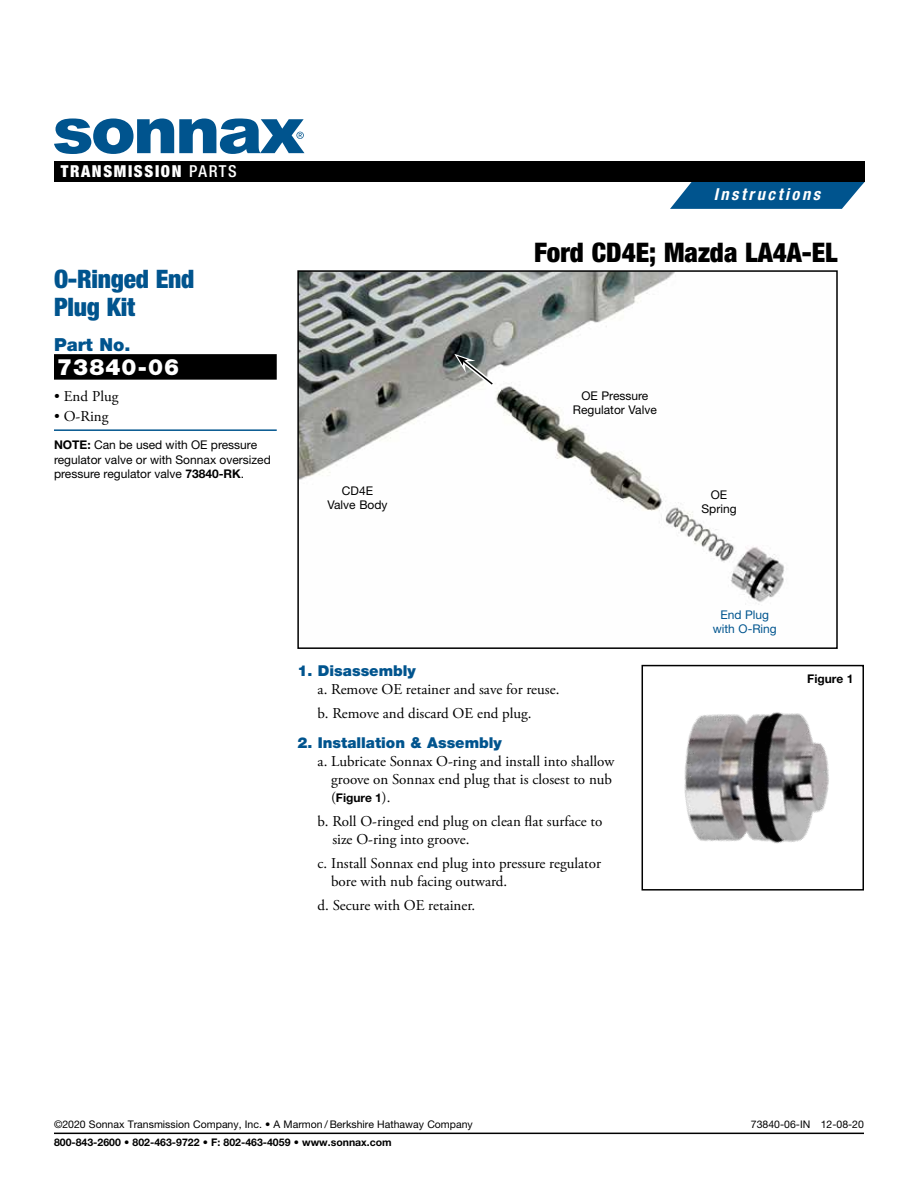
<style>
.page{position:relative;width:918px;height:1188px;background:#fff}
.page>*{position:absolute;margin:0;border:0;box-sizing:border-box;transform-origin:0 0}
.t1{font:900 condensed 27px "Helvetica Neue LT Std";color:#000}
.t2{font:900 condensed 25.5px/27.8px "Helvetica Neue LT Std";letter-spacing:-.01em;color:#00548e}
.t3{font:900 22.5px "Helvetica Neue LT Std";letter-spacing:.05em;color:#fff}
.t4{font:900 18px "Helvetica Neue LT Std";color:#00548e}
.t5{font:900 condensed 16.5px "Helvetica Neue LT Std";letter-spacing:.1em;color:#fff}
.t6{font:italic 700 condensed 16.5px "Helvetica Neue LT Std";letter-spacing:.155em;color:#fff}
.t7{font:15px/18px "Adobe Garamond Pro";color:#000}
.t8{font:900 15px "Helvetica Neue LT Std";color:#00548e}
.t9{font:12px/14.4px "Helvetica Neue LT Std";color:#000;text-align:center}
.t10{font:700 12px "Helvetica Neue LT Std";color:#000}
.t11{font:12px/14.4px "Helvetica Neue LT Std";color:#00548e;text-align:center}
.t12{font:10.5px "Helvetica Neue LT Std";color:#000}
.t13{font:700 10.5px "Helvetica Neue LT Std";color:#000}
.s1{font-weight:500}
.s2{font-weight:700}
.s3{font-family:"Adobe Garamond Pro";font-weight:400;font-size:15px}
</style>
<div class="page">
<div style="left:54px;top:354px;width:223px;height:26px;background:#000"></div>
<hr style="left:54px;top:429px;width:223px;height:2px;background:#00548e">
<img style="left:300px;top:273px;width:484px;height:332px">
<div style="left:297px;top:270px;width:541px;height:379px;border:2px solid #000"></div>
<svg style="left:454px;top:354px;width:45px;height:36px"></svg>
<img style="left:684px;top:712px;width:145px;height:132px">
<div style="left:642px;top:665px;width:222px;height:226px;border:2px solid #000"></div>
<hr style="left:54px;top:1133px;width:810px;height:1px;background:#000">
<svg style="left:670px;top:182px;width:195px;height:27px"></svg>
<div style="left:54px;top:161px;width:811px;height:21px;background:#000"></div>
<svg style="left:54px;top:118px;width:250px;height:36px"></svg>
<p class="t5" style="left:61px;top:161px;width:178px">TRANSMISSION <span class="s1">PARTS</span></p>
<h2 class="t2" style="left:54px;top:265px;width:142px">O-Ringed End<br>Plug Kit</h2>
<p class="t4" style="left:54px;top:334px;width:78px">Part No.</p>
<h3 class="t3" style="left:57px;top:354px;width:124px">73840-06</h3>
<p class="t7" style="left:54px;top:387px;width:66px">• End Plug</p>
<p class="t7" style="left:54px;top:408px;width:56px">• O-Ring</p>
<p class="t9" style="left:54px;top:438px;width:218px;text-align:left"><span class="s2">NOTE:</span> Can be used with OE pressure regulator valve or with Sonnax oversized pressure regulator valve <span class="s2">73840-RK</span>.</p>
<p class="t9" style="left:327px;top:483px;width:62px">CD4E<br>Valve Body</p>
<p class="t6" style="left:714px;top:185px;width:108px">Instructions</p>
<h1 class="t1" style="left:534px;top:236px;width:305px">Ford CD4E; Mazda LA4A-EL</h1>
<p class="t9" style="left:573px;top:388px;width:85px">OE Pressure<br>Regulator Valve</p>
<p class="t9" style="left:702px;top:487px;width:37px">OE<br>Spring</p>
<p class="t8" style="left:297px;top:661px;width:120px">1. Disassembly</p>
<p class="t7" style="left:318px;top:677px;width:243px;line-height:24px">a. Remove OE retainer and save for reuse. b. Remove and discard OE end plug.</p>
<p class="t8" style="left:297px;top:734px;width:206px">2. Installation &amp; Assembly</p>
<p class="t7" style="left:318px;top:753px;width:298px;text-align:right">a. Lubricate Sonnax O-ring and install into shallow groove on Sonnax end plug that is closest to nub</p>
<p class="t10" style="left:331px;top:791px;width:61px"><span class="s3">(</span>Figure 1<span class="s3">).</span></p>
<p class="t7" style="left:332px;top:813px;width:272px;text-indent:-15px">b. Roll O-ringed end plug on clean flat surface to size O-ring into groove.</p>
<p class="t7" style="left:331px;top:855px;width:271px;text-indent:-14px">c. Install Sonnax end plug into pressure regulator bore with nub facing outward.</p>
<p class="t7" style="left:318px;top:897px;width:159px">d. Secure with OE retainer.</p>
<p class="t11" style="left:713px;top:607px;width:66px">End Plug with O-Ring</p>
<p class="t10" style="left:807px;top:671px;width:48px">Figure 1</p>
<p class="t12" style="left:54px;top:1118px;width:420px">©2020 Sonnax Transmission Company, Inc. • A Marmon / Berkshire Hathaway Company</p>
<p class="t12" style="left:751px;top:1118px;width:115px">73840-06-IN 12-08-20</p>
<p class="t13" style="left:54px;top:1136px;width:339px">800-843-2600 • 802-463-9722 • F: 802-463-4059 • www.sonnax.com</p>
</div>
